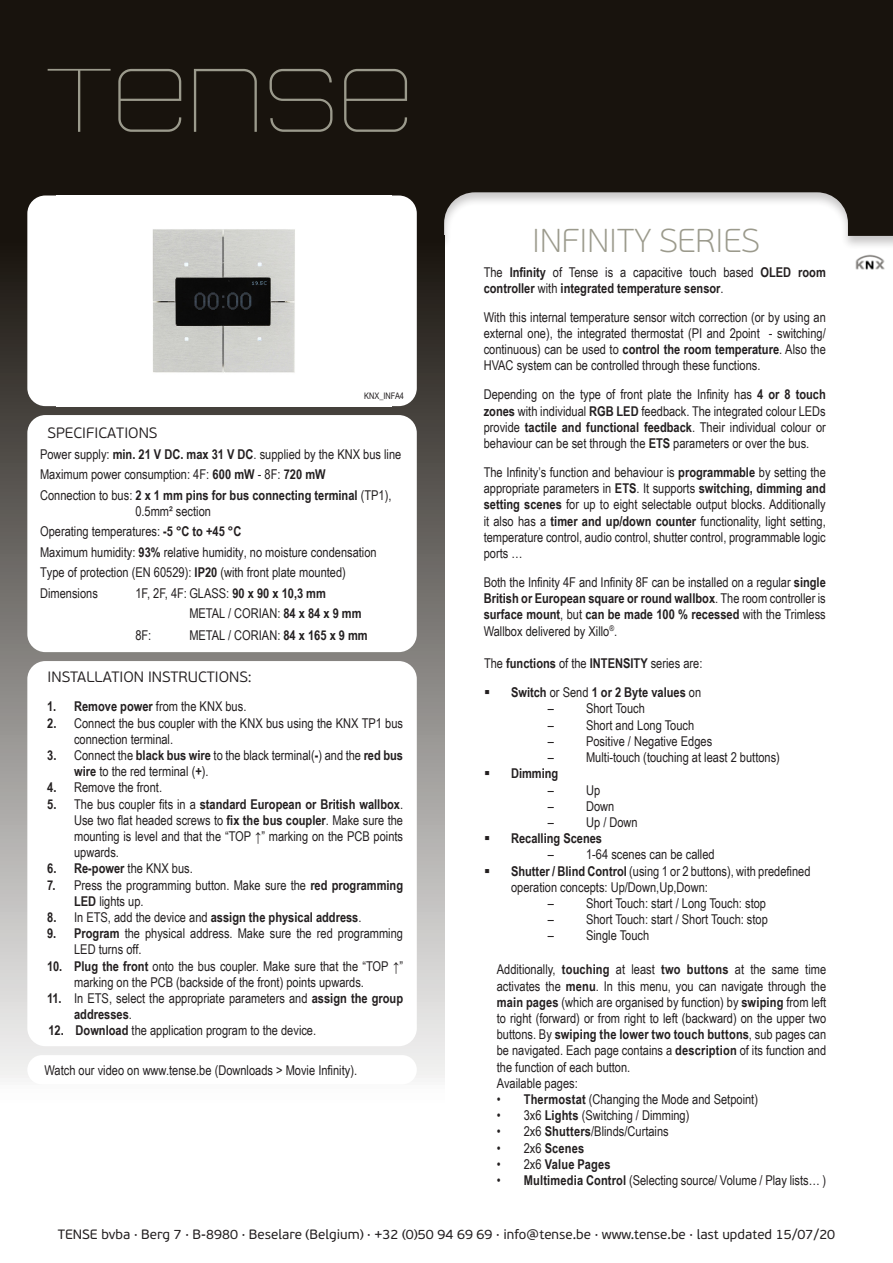
<style>
.page{position:relative;width:893px;height:1263px;background:#fff}
.page>*{position:absolute;margin:0;border:0;box-sizing:border-box;transform-origin:0 0}
.t1{font:100 33px "PF Beau Sans Pro";color:#9b9a8c}
.Alineastijl_1{font:300 15px "PF Beau Sans Pro";color:#231f20}
.Alineastijl_1-2{font:13.5px/16.2px "Arial Narrow";color:#231f20}
.Alineastijl_1-3{font:700 13.5px/16.2px "Arial Narrow";color:#231f20}
.t2{font:13.5px "PF Beau Sans Pro";color:#231f20}
.Opsomming{font:13.5px "Arial Narrow";color:#231f20}
.t3{font:9px "Arial Narrow";color:#231f20}
.s1{font-weight:700}
.s2{font-weight:400}
</style>
<div class="page">
<div style="left:0;top:87px;width:893px;height:163px;background:#231f20;opacity:.25"></div>
<svg style="left:0;top:132px;width:893px;height:104px;fill:#18130d"></svg>
<div style="left:0;top:0;width:893px;height:132px;background:#18130d"></div>
<svg style="left:48px;top:69px;width:63px;height:63px"></svg>
<svg style="left:118px;top:69px;width:63px;height:63px"></svg>
<svg style="left:194px;top:69px;width:63px;height:63px"></svg>
<svg style="left:270px;top:69px;width:62px;height:63px"></svg>
<svg style="left:344px;top:69px;width:63px;height:63px"></svg>
<div style="left:0;top:235px;width:444px;height:922px;background:linear-gradient(to bottom,#17120c,#fff)"></div>
<div style="left:0;top:140px;width:433px;height:55px;background:#18130d"></div>
<div style="left:27px;top:415px;width:390px;height:237px;background:#fff;border-radius:18px"></div>
<div style="left:27px;top:195px;width:390px;height:211px;background:#fff;border-radius:18px"></div>
<img style="left:152px;top:229px;width:143px;height:144px">
<div style="left:27px;top:661px;width:390px;height:385px;background:#fff;border-radius:18px"></div>
<img style="left:855px;top:254px;width:30px;height:16px">
<div style="left:27px;top:1055px;width:390px;height:29px;background:#fff;border-radius:15px"></div>
<p class="t3" style="left:364px;top:389px;width:41px">KNX_INFA4</p>
<p class="Alineastijl_1" style="left:48px;top:424px;width:111px">SPECIFICATIONS</p>
<p class="Alineastijl_1-2" style="left:40px;top:445px;width:363px">Power supply: <span class="s1">min. 21 V DC. max 31 V DC</span>. supplied by the KNX bus line</p>
<p class="Alineastijl_1-2" style="left:40px;top:466px;width:287px">Maximum power consumption: 4F: <span class="s1">600 mW</span> - 8F: <span class="s1">720 mW</span></p>
<p class="Alineastijl_1-2" style="left:135px;top:486px;width:258px;text-indent:-95px">Connection to bus: <span class="s1">2 x 1 mm pins for bus connecting terminal</span> (TP1),<br>0.5mm² section</p>
<p class="Alineastijl_1-2" style="left:40px;top:523px;width:203px">Operating temperatures: <span class="s1">-5 °C to +45 °C</span></p>
<p class="Alineastijl_1-2" style="left:40px;top:543px;width:338px">Maximum humidity: <span class="s1">93%</span> relative humidity, no moisture condensation</p>
<p class="Alineastijl_1-2" style="left:40px;top:564px;width:307px">Type of protection (EN 60529): <span class="s1">IP20</span> (with front plate mounted)</p>
<p class="Alineastijl_1-2" style="left:40px;top:584px;width:59px">Dimensions</p>
<p class="Alineastijl_1-2" style="left:135px;top:584px;width:192px">1F, 2F, 4F: GLASS: <span class="s1">90 x 90 x 10,3 mm</span></p>
<p class="Alineastijl_1-2" style="left:189px;top:605px;width:174px">METAL / CORIAN: <span class="s1">84 x 84 x 9 mm</span></p>
<p class="Alineastijl_1-2" style="left:135px;top:627px;width:17px">8F:</p>
<p class="Alineastijl_1-2" style="left:189px;top:627px;width:180px">METAL / CORIAN: <span class="s1">84 x 165 x 9 mm</span></p>
<p class="Alineastijl_1" style="left:48px;top:669px;width:206px">INSTALLATION INSTRUCTIONS:</p>
<p class="Alineastijl_1-2" style="left:47px;top:698px;width:201px"><span class="s1">1. Remove power</span> from the KNX bus.</p>
<p class="Alineastijl_1-2" style="left:74px;top:714px;width:330px;text-indent:-27px"><span class="s1">2.</span> Connect the bus coupler with the KNX bus using the KNX TP1 bus connection terminal.</p>
<p class="Alineastijl_1-2" style="left:74px;top:747px;width:330px;text-indent:-27px"><span class="s1">3.</span> Connect the <span class="s1">black bus wire</span> to the black terminal(<span class="s1">-</span>) and the <span class="s1">red bus wire</span> to the red terminal (<span class="s1">+</span>).</p>
<p class="Alineastijl_1-2" style="left:47px;top:779px;width:116px"><span class="s1">4.</span> Remove the front.</p>
<p class="Alineastijl_1-2" style="left:74px;top:795px;width:330px;text-align:justify;text-indent:-27px"><span class="s1">5.</span> The bus coupler fits in a <span class="s1">standard European or British wallbox</span>.<br>Use two flat headed screws to <span class="s1">fix the bus coupler</span>. Make sure the mounting is level and that the “TOP ↑” marking on the PCB points upwards.</p>
<p class="Alineastijl_1-3" style="left:47px;top:860px;width:147px">6. Re-power <span class="s2">the KNX bus.</span></p>
<p class="Alineastijl_1-2" style="left:74px;top:876px;width:330px;text-indent:-27px"><span class="s1">7.</span> Press the programming button. Make sure the <span class="s1">red programming<br>LED</span> lights up.</p>
<p class="Alineastijl_1-3" style="left:47px;top:908px;width:316px">8. <span class="s2">In ETS, add the device and</span> assign the physical address<span class="s2">.</span></p>
<p class="Alineastijl_1-2" style="left:74px;top:925px;width:330px;text-indent:-27px"><span class="s1">9. Program</span> the physical address. Make sure the red programming<br>LED turns off.</p>
<p class="Alineastijl_1-2" style="left:74px;top:957px;width:330px;text-indent:-27px"><span class="s1">10. Plug the front</span> onto the bus coupler. Make sure that the “TOP ↑” marking on the PCB (backside of the front) points upwards.</p>
<p class="Alineastijl_1-2" style="left:74px;top:990px;width:330px;text-indent:-27px"><span class="s1">11.</span> In ETS, select the appropriate parameters and <span class="s1">assign the group addresses</span>.</p>
<p class="Alineastijl_1-2" style="left:49px;top:1022px;width:269px"><span class="s1">12. Download</span> the application program to the device.</p>
<p class="Alineastijl_1-2" style="left:45px;top:1061px;width:314px">Watch our video on www.tense.be (Downloads &gt; Movie Infinity).</p>
<p class="t1" style="left:532px;top:222px;width:229px">INFINITY SERIES</p>
<p class="Alineastijl_1-3" style="left:484px;top:263px;width:344px"><span class="s2">The</span> Infinity <span class="s2">of Tense is a capacitive touch based</span> OLED room controller <span class="s2">with</span> integrated temperature sensor<span class="s2">.</span></p>
<p class="Alineastijl_1-2" style="left:484px;top:308px;width:344px;text-align:justify">With this internal temperature sensor witch correction (or by using an external one), the integrated thermostat (PI and 2point - switching/ continuous) can be used to <span class="s1">control the room temperature</span>. Also the HVAC system can be controlled through these functions.</p>
<p class="Alineastijl_1-2" style="left:484px;top:386px;width:344px;text-align:justify">Depending on the type of front plate the Infinity has <span class="s1">4 or 8 touch zones</span> with individual <span class="s1">RGB LED</span> feedback. The integrated colour LEDs provide <span class="s1">tactile and functional feedback</span>. Their individual colour or behaviour can be set through the <span class="s1">ETS</span> parameters or over the bus.</p>
<p class="Alineastijl_1-2" style="left:484px;top:464px;width:344px;text-align:justify">The Infinity’s function and behaviour is <span class="s1">programmable</span> by setting the appropriate parameters in <span class="s1">ETS</span>. It supports <span class="s1">switching, dimming and setting scenes</span> for up to eight selectable output blocks. Additionally it also has a <span class="s1">timer and up/down counter</span> functionality, light setting, temperature control, audio control, shutter control, programmable logic ports …</p>
<p class="Alineastijl_1-2" style="left:484px;top:574px;width:344px;text-align:justify">Both the Infinity 4F and Infinity 8F can be installed on a regular <span class="s1">single British or European square or round wallbox</span>. The room controller is <span class="s1">surface mount</span>, but <span class="s1">can be made 100 % recessed</span> with the Trimless Wallbox delivered by Xillo<sup>®</sup>.</p>
<p class="Opsomming" style="left:484px;top:654px;width:220px">The <span class="s1">functions</span> of the <span class="s1">INTENSITY</span> series are:</p>
<p class="Alineastijl_1-3" style="left:511px;top:684px;width:192px">Switch <span class="s2">or Send</span> 1 or 2 Byte values <span class="s2">on</span></p>
<p class="Alineastijl_1-2" style="left:548px;top:700px;width:99px">– Short Touch</p>
<p class="Alineastijl_1-2" style="left:548px;top:716px;width:148px">– Short and Long Touch</p>
<p class="Alineastijl_1-2" style="left:548px;top:732px;width:166px">– Positive / Negative Edges</p>
<p class="Alineastijl_1-2" style="left:548px;top:749px;width:234px">– Multi-touch (touching at least 2 buttons)</p>
<p class="Alineastijl_1-3" style="left:511px;top:765px;width:49px">Dimming</p>
<p class="Alineastijl_1-2" style="left:548px;top:781px;width:54px">– Up</p>
<p class="Alineastijl_1-2" style="left:548px;top:797px;width:68px">– Down</p>
<p class="Alineastijl_1-2" style="left:548px;top:813px;width:91px">– Up / Down</p>
<p class="Alineastijl_1-3" style="left:511px;top:829px;width:93px">Recalling Scenes</p>
<p class="Alineastijl_1-2" style="left:548px;top:846px;width:168px">– 1-64 scenes can be called</p>
<p class="Alineastijl_1-2" style="left:511px;top:862px;width:301px"><span class="s1">Shutter / Blind Control</span> (using 1 or 2 buttons), with predefined operation concepts: Up/Down,Up,Down:</p>
<p class="Alineastijl_1-2" style="left:548px;top:894px;width:220px">– Short Touch: start / Long Touch: stop</p>
<p class="Alineastijl_1-2" style="left:548px;top:911px;width:222px">– Short Touch: start / Short Touch: stop</p>
<p class="Alineastijl_1-2" style="left:548px;top:927px;width:103px">– Single Touch</p>
<p class="Alineastijl_1-2" style="left:497px;top:961px;width:331px;text-align:justify">Additionally, <span class="s1">touching</span> at least <span class="s1">two buttons</span> at the same time activates the <span class="s1">menu</span>. In this menu, you can navigate through the <span class="s1">main pages</span> (which are organised by function) by <span class="s1">swiping</span> from left to right (forward) or from right to left (backward) on the upper two buttons. By <span class="s1">swiping the lower two touch buttons</span>, sub pages can be navigated. Each page contains a <span class="s1">description</span> of its function and the function of each button.</p>
<p class="Alineastijl_1-2" style="left:497px;top:1074px;width:83px">Available pages:</p>
<p class="Alineastijl_1-2" style="left:497px;top:1090px;width:263px">• <span class="s1">Thermostat</span> (Changing the Mode and Setpoint)</p>
<p class="Alineastijl_1-2" style="left:497px;top:1107px;width:194px">• 3x6 <span class="s1">Lights</span> (Switching / Dimming)</p>
<p class="Alineastijl_1-2" style="left:497px;top:1123px;width:173px">• 2x6 <span class="s1">Shutters</span>/Blinds/Curtains</p>
<p class="Alineastijl_1-3" style="left:497px;top:1139px;width:89px"><span class="s2">• 2x6</span> Scenes</p>
<p class="Alineastijl_1-3" style="left:497px;top:1155px;width:115px"><span class="s2">• 2x6</span> Value Pages</p>
<p class="Alineastijl_1-2" style="left:497px;top:1171px;width:331px">• <span class="s1">Multimedia Control</span> (Selecting source/ Volume / Play lists… )</p>
<p class="t2" style="left:58px;top:1227px;width:779px">TENSE bvba ∙ Berg 7 ∙ B-8980 ∙ Beselare (Belgium) ∙ +32 (0)50 94 69 69 ∙ info@tense.be ∙ www.tense.be ∙ last updated 15/07/20</p>
</div>
